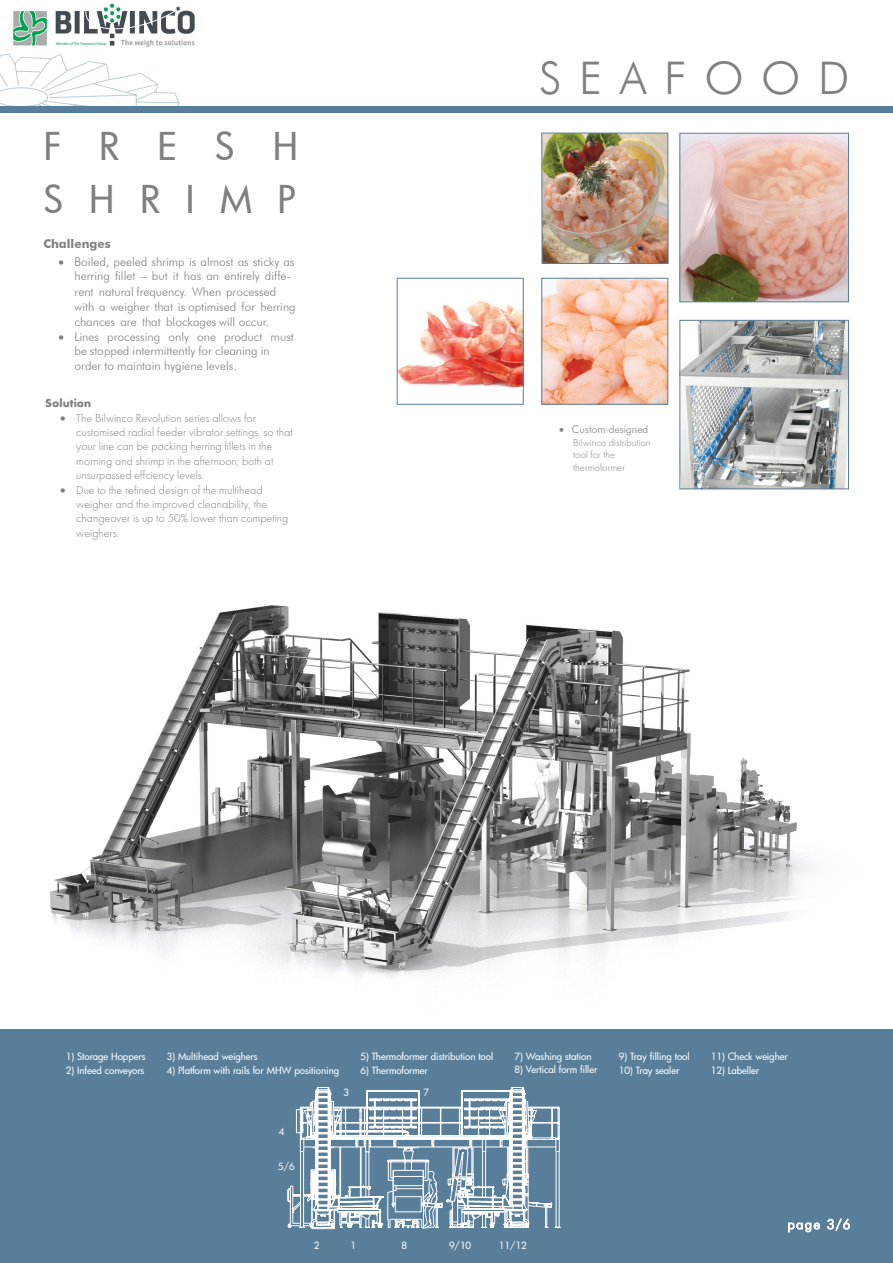
<style>
.page{position:relative;width:893px;height:1263px;background:#fff}
.page>*{position:absolute;margin:0;border:0;box-sizing:border-box;transform-origin:0 0}
.t1{font:300 45px "Futura BT";letter-spacing:.39em;color:#808080}
.t2{font:500 37.5px/52.5px "Futura";letter-spacing:.68em;color:#808080}
.t3{font:300 12px/14.4px "Futura PT";color:#808080}
.t4{font:300 12px/14.9px "Futura BT";color:#808080}
.t5{font:700 12px "Futura BT";color:#808080}
.t6{font:700 12px "Futura PT";color:#808080}
.t7{font:300 10.5px/12.6px "Futura PT";color:#808080}
.t8{font:500 9.75px "Futura";letter-spacing:-.005em;color:#fff}
.s1{font-family:"Futura BT"}
</style>
<div class="page">
<img style="left:13px;top:3px;width:182px;height:44px">
<div style="left:0;top:1029px;width:893px;height:234px;background:#597e9a"></div>
<svg style="left:0;top:54px;width:180px;height:52px"></svg>
<div style="left:0;top:106px;width:893px;height:7px;background:#597e9a"></div>
<svg style="left:79px;top:54px;width:69px;height:1px"></svg>
<svg style="left:788px;top:1222px;width:32px;height:10px"></svg>
<svg style="left:826px;top:1218px;width:24px;height:13px"></svg>
<svg style="left:287px;top:1087px;width:274px;height:142px"></svg>
<img style="left:49px;top:605px;width:764px;height:374px">
<img style="left:681px;top:135px;width:166px;height:165px">
<div style="left:679px;top:133px;width:170px;height:169px;border:1px solid #597e9a"></div>
<img style="left:681px;top:322px;width:166px;height:165px">
<div style="left:679px;top:320px;width:170px;height:169px;border:1px solid #597e9a"></div>
<img style="left:543px;top:280px;width:123px;height:123px">
<div style="left:541px;top:278px;width:127px;height:127px;border:1px solid #597e9a"></div>
<img style="left:399px;top:300px;width:123px;height:88px">
<div style="left:397px;top:278px;width:127px;height:127px;border:1px solid #597e9a"></div>
<img style="left:543px;top:135px;width:123px;height:127px">
<div style="left:541px;top:133px;width:127px;height:131px;border:1px solid #597e9a"></div>
<p class="t2" style="left:44px;top:119px;width:256px">FRESH<br>SHRIMP</p>
<p class="t5" style="left:44px;top:236px;width:69px">Challenges</p>
<p class="t4" style="left:75px;top:254px;width:223px;text-indent:-16px">• Boiled, peeled shrimp is almost as sticky as herring fillet – but it has an entirely diffe&shy;rent natural frequency. When processed with a weigher that is optimised for herring chances are that blockages will occur.</p>
<p class="t4" style="left:75px;top:329px;width:221px;text-indent:-16px">• Lines processing only one product must be stopped intermittently for cleaning in order to maintain hygiene levels.</p>
<p class="t6" style="left:45px;top:395px;width:48px">Solution</p>
<p class="t3" style="left:76px;top:410px;width:218px;text-indent:-16px">• The Bilwinco Revolution series allows for customised radial feeder vibrator settings, so that your line can be packing herring fillets in the morning and shrimp in the afternoon; both at unsurpassed effciency levels.</p>
<p class="t3" style="left:76px;top:483px;width:214px;text-indent:-16px">• Due to the refined design of the multihead weigher and the improved cleanability, the changeover is up to 50% lower than competing weighers.</p>
<h1 class="t1" style="left:539px;top:50px;width:312px">SEAFOOD</h1>
<p class="t7" style="left:573px;top:423px;width:79px;text-indent:-14px">• <span class="s1">Custom</span>-<span class="s1">designed<br></span>Bilwinco distribution tool for the thermoformer</p>
<p class="t8" style="left:66px;top:1050px;width:81px">1) Storage Hoppers</p>
<p class="t8" style="left:66px;top:1064px;width:80px">2) Infeed conveyors</p>
<p class="t8" style="left:167px;top:1050px;width:92px">3) Multihead weighers</p>
<p class="t8" style="left:167px;top:1064px;width:174px">4) Platform with rails for MHW positioning</p>
<p class="t8" style="left:360px;top:1050px;width:134px">5) Thermoformer distribution tool</p>
<p class="t8" style="left:360px;top:1064px;width:69px">6) Thermoformer</p>
<p class="t8" style="left:279px;top:1125px;width:7px">4</p>
<p class="t8" style="left:278px;top:1159px;width:18px">5/6</p>
<p class="t8" style="left:344px;top:1086px;width:7px">3</p>
<p class="t8" style="left:424px;top:1086px;width:7px">7</p>
<p class="t8" style="left:515px;top:1050px;width:78px">7) Washing station</p>
<p class="t8" style="left:515px;top:1063px;width:84px">8) Vertical form filler</p>
<p class="t8" style="left:619px;top:1050px;width:72px">9) Tray filling tool</p>
<p class="t8" style="left:619px;top:1064px;width:62px">10) Tray sealer</p>
<p class="t8" style="left:711px;top:1050px;width:78px">11) Check weigher</p>
<p class="t8" style="left:711px;top:1064px;width:50px">12) Labeller</p>
<p class="t8" style="left:314px;top:1239px;width:7px">2</p>
<p class="t8" style="left:350px;top:1239px;width:7px">1</p>
<p class="t8" style="left:402px;top:1239px;width:7px">8</p>
<p class="t8" style="left:449px;top:1239px;width:24px">9/10</p>
<p class="t8" style="left:499px;top:1239px;width:29px">11/12</p>
</div>
